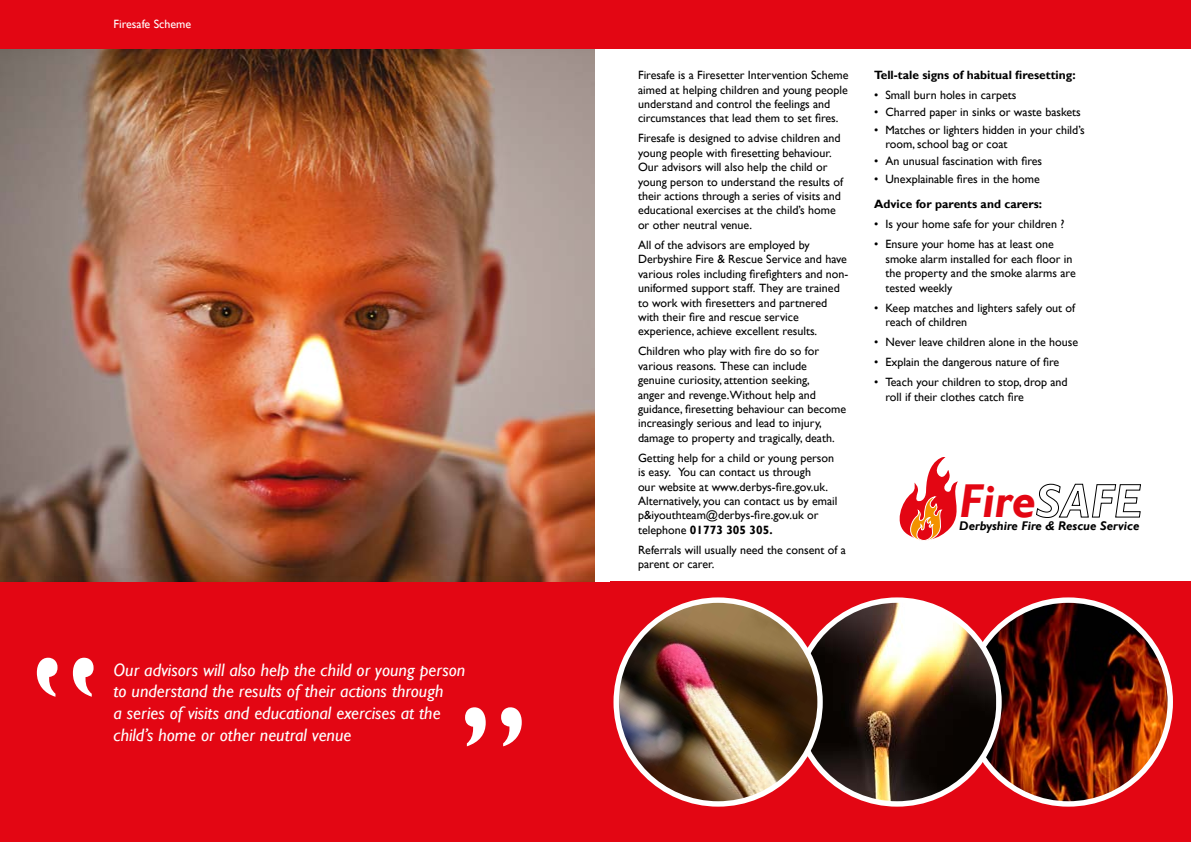
<style>
.page{position:relative;width:1191px;height:842px;background:#fff}
.page>*{position:absolute;margin:0;border:0;box-sizing:border-box;transform-origin:0 0}
.t1{font:italic 700 47.5px "Gill Sans";color:#e30613}
.t2{font:italic 18px/21.6px "Gill Sans";color:#fff}
.t3{font:italic 700 12.6px "Gill Sans";color:#000}
.t4{font:12px/14.4px "Gill Sans";color:#000}
.t5{font:700 12px "Gill Sans";color:#000}
.t6{font:12px "Gill Sans";color:#fff}
.s1{font-weight:700}
</style>
<div class="page">
<div style="left:0;top:582px;width:1191px;height:260px;background:#e30613"></div>
<svg style="left:465px;top:707px;width:57px;height:39px"></svg>
<svg style="left:37px;top:658px;width:57px;height:39px"></svg>
<img style="left:0;top:48px;width:595px;height:534px">
<img style="left:966px;top:600px;width:204px;height:204px;border-radius:102px">
<img style="left:809px;top:600px;width:187px;height:204px">
<img style="left:616px;top:600px;width:204px;height:204px;border-radius:102px">
<div style="left:613px;top:597px;width:209px;height:210px;border:5px solid #fff;border-radius:50%"></div>
<div style="left:0;top:0;width:1191px;height:48px;background:#e30613"></div>
<svg style="left:899px;top:458px;width:59px;height:83px"></svg>
<svg style="left:1036px;top:483px;width:105px;height:35px"></svg>
<p class="t6" style="left:113px;top:17px;width:79px">Firesafe Scheme</p>
<h2 class="t2" style="left:113px;top:659px;width:353px">Our advisors will also help the child or young person to understand the results of their actions through<br>a series of visits and educational exercises at the child’s home or other neutral venue</h2>
<p class="t4" style="left:638px;top:68px;width:212px">Firesafe is a Firesetter Intervention Scheme aimed at helping children and young people understand and control the feelings and circumstances that lead them to set fires.</p>
<p class="t4" style="left:638px;top:131px;width:207px">Firesafe is designed to advise children and young people with firesetting behaviour.<br>Our advisors will also help the child or young person to understand the results of their actions through a series of visits and educational exercises at the child’s home or other neutral venue.</p>
<p class="t4" style="left:638px;top:238px;width:212px">All of the advisors are employed by Derbyshire Fire &amp; Rescue Service and have various roles including firefighters and non&shy;uniformed support staff. They are trained to work with firesetters and partnered with their fire and rescue service experience, achieve excellent results.</p>
<p class="t4" style="left:638px;top:344px;width:210px">Children who play with fire do so for various reasons. These can include genuine curiosity, attention seeking,<br>anger and revenge.Without help and guidance, firesetting behaviour can become increasingly serious and lead to injury, damage to property and tragically, death.</p>
<p class="t4" style="left:638px;top:451px;width:201px">Getting help for a child or young person is easy. You can contact us through<br>our website at www.derbys-fire.gov.uk.<br>Alternatively, you can contact us by email p&amp;iyouthteam@derbys-fire.gov.uk or telephone <span class="s1">01773 305 305.</span></p>
<p class="t4" style="left:638px;top:543px;width:209px">Referrals will usually need the consent of a parent or carer.</p>
<p class="t5" style="left:874px;top:68px;width:203px">Tell-tale signs of habitual firesetting:</p>
<p class="t4" style="left:874px;top:88px;width:144px">• Small burn holes in carpets</p>
<p class="t4" style="left:874px;top:105px;width:208px">• Charred paper in sinks or waste baskets</p>
<p class="t4" style="left:885px;top:123px;width:201px;text-indent:-11px">• Matches or lighters hidden in your child’s room, school bag or coat</p>
<p class="t4" style="left:874px;top:154px;width:170px">• An unusual fascination with fires</p>
<p class="t4" style="left:874px;top:172px;width:167px">• Unexplainable fires in the home</p>
<p class="t5" style="left:874px;top:197px;width:170px">Advice for parents and carers:</p>
<p class="t4" style="left:874px;top:217px;width:192px">• Is your home safe for your children ?</p>
<p class="t4" style="left:885px;top:237px;width:192px;text-indent:-11px">• Ensure your home has at least one smoke alarm installed for each floor in the property and the smoke alarms are tested weekly</p>
<p class="t4" style="left:885px;top:301px;width:191px;text-indent:-11px">• Keep matches and lighters safely out of reach of children</p>
<p class="t4" style="left:874px;top:335px;width:206px">• Never leave children alone in the house</p>
<p class="t4" style="left:874px;top:355px;width:187px">• Explain the dangerous nature of fire</p>
<p class="t4" style="left:885px;top:375px;width:184px;text-indent:-11px">• Teach your children to stop, drop and roll if their clothes catch fire</p>
<h1 class="t1" style="left:959px;top:473px;width:78px">Fire</h1>
<p class="t3" style="left:959px;top:518px;width:182px">Derbyshire Fire &amp; Rescue Service</p>
</div>
